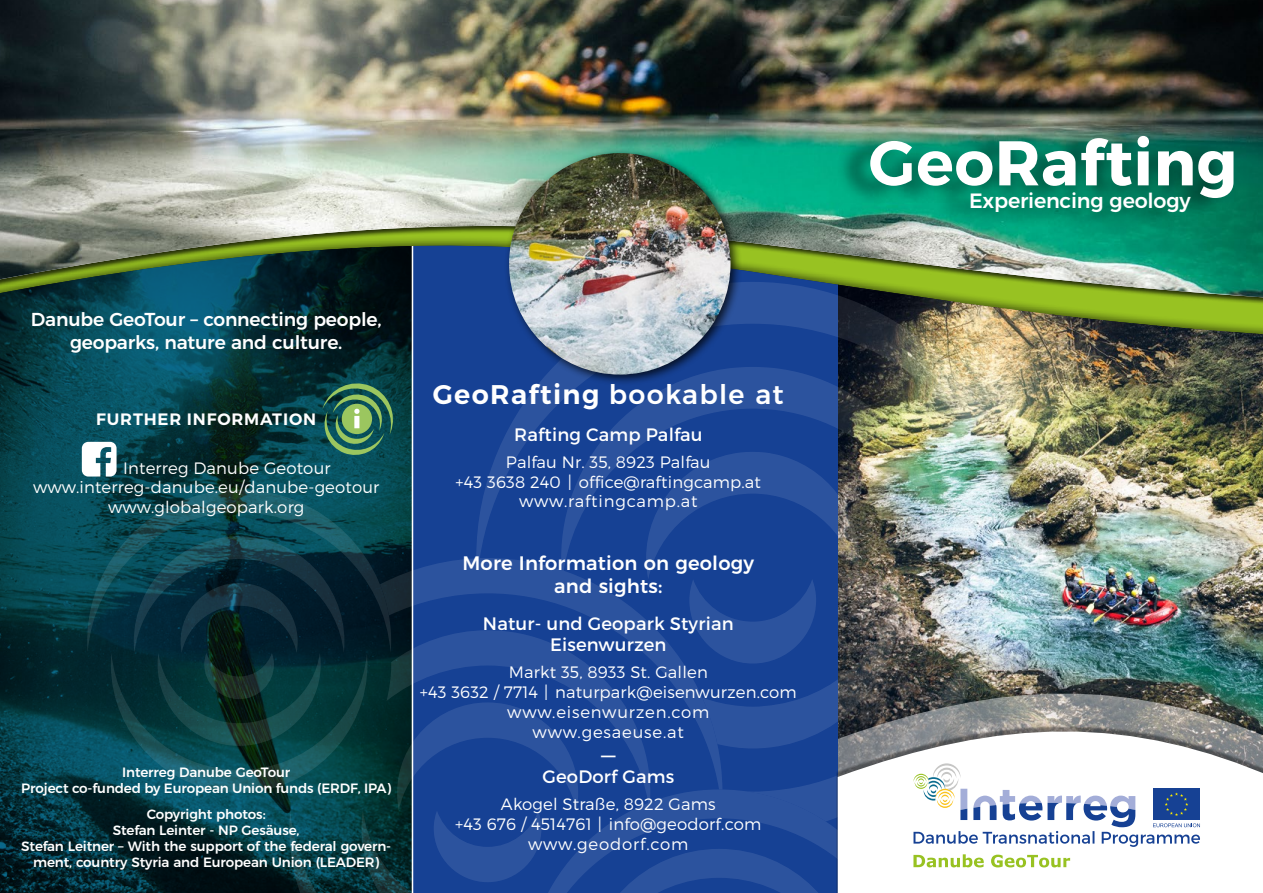
<style>
.page{position:relative;width:1263px;height:893px;background:#fff}
.page>*{position:absolute;margin:0;border:0;box-sizing:border-box;transform-origin:0 0}
.t1{font:700 63px "Montserrat";letter-spacing:.01em;color:#fff}
.t2{font:600 27px "Montserrat";letter-spacing:.05em;color:#fff}
.t3{font:21px "Montserrat";color:#fff}
.t4{font:500 20.7px "Montserrat";letter-spacing:-.01em;color:#fff}
.t5{font:500 19.5px/23.4px "Montserrat";letter-spacing:.01em;color:#fff;text-align:center}
.t6{font:500 18.75px/22.5px "Montserrat";letter-spacing:-.01em;color:#fff;text-align:center}
.t7{font:18px/21.6px "Montserrat";letter-spacing:.01em;color:#fff;text-align:center}
.t8{font:300 16.5px/19.8px "Montserrat";letter-spacing:.01em;color:#fff;text-align:center}
.t9{font:600 16.5px "Montserrat";letter-spacing:.05em;color:#fff}
.t10{font:500 13.5px/16.2px "Montserrat";letter-spacing:-.01em;color:#fff;text-align:center}
.s1{font-weight:500}
.s2{font-weight:600}
</style>
<div class="page">
<img style="left:1029px;top:338px;width:234px;height:340px">
<img style="left:1200px;top:678px;width:63px;height:38px">
<svg style="left:0;top:338px;width:412px;height:555px;background:#053c47"></svg>
<svg style="left:476px;top:338px;width:553px;height:41px;background:#67717d"></svg>
<svg style="left:742px;top:367px;width:202px;height:12px;background:#384d6d"></svg>
<svg style="left:1200px;top:716px;width:63px;height:57px"></svg>
<div style="left:0;top:0;width:1263px;height:338px;background:#000;opacity:.5"></div>
<img style="left:0;top:0;width:1263px;height:297px">
<div style="left:836px;top:127px;width:391px;height:103px;background:#000;opacity:.5"></div>
<img style="left:82px;top:379px;width:1118px;height:514px">
<div style="left:503px;top:147px;width:239px;height:239px;background:#000;opacity:.75"></div>
<img style="left:509px;top:153px;width:221px;height:222px;border-radius:111px">
<p class="t6" style="left:31px;top:307px;width:352px">Danube GeoTour – connecting people, geoparks, nature and culture.</p>
<p class="t9" style="left:96px;top:409px;width:221px">FURTHER INFORMATION</p>
<p class="t8" style="left:123px;top:458px;width:209px">Interreg Danube Geotour</p>
<p class="t8" style="left:33px;top:477px;width:348px">www.interreg-danube.eu/danube-geotour</p>
<p class="t8" style="left:108px;top:497px;width:198px">www.globalgeopark.org</p>
<p class="t10" style="left:21px;top:763px;width:371px">Interreg Danube GeoTour<br>Project co-funded by European Union funds (ERDF, IPA)</p>
<p class="t10" style="left:21px;top:804px;width:371px">Copyright photos:<br>Stefan Leinter - NP Gesäuse,<br>Stefan Leitner – With the support of the federal govern&shy;ment, country Styria and European Union (LEADER)</p>
<h2 class="t2" style="left:433px;top:378px;width:353px">GeoRafting <span class="s1">bookable at</span></h2>
<p class="t7" style="left:514px;top:423px;width:190px">Rafting Camp Palfau</p>
<p class="t8" style="left:456px;top:452px;width:307px">Palfau Nr. 35, 8923 Palfau<br>+43 3638 240 | office@raftingcamp.at www.raftingcamp.at</p>
<p class="t5" style="left:462px;top:550px;width:293px">More Information on geology and sights:</p>
<p class="t7" style="left:483px;top:612px;width:252px">Natur- und Geopark Styrian<br>Eisenwurzen</p>
<p class="t8" style="left:420px;top:662px;width:378px">Markt 35, 8933 St. Gallen<br>+43 3632 / 7714 | naturpark@eisenwurzen.com www.eisenwurzen.com<br>www.gesaeuse.at</p>
<p class="t3" style="left:601px;top:741px;width:16px">—</p>
<p class="t7" style="left:542px;top:766px;width:133px">GeoDorf Gams</p>
<p class="t8" style="left:455px;top:794px;width:307px">Akogel Straße, 8922 Gams<br>+43 676 / 4514761 | info@geodorf.com www.geodorf.com</p>
<h1 class="t1" style="left:868px;top:124px;width:370px"><span class="s2">Geo</span>Rafting</h1>
<p class="t4" style="left:969px;top:184px;width:223px">Experiencing geology</p>
</div>
